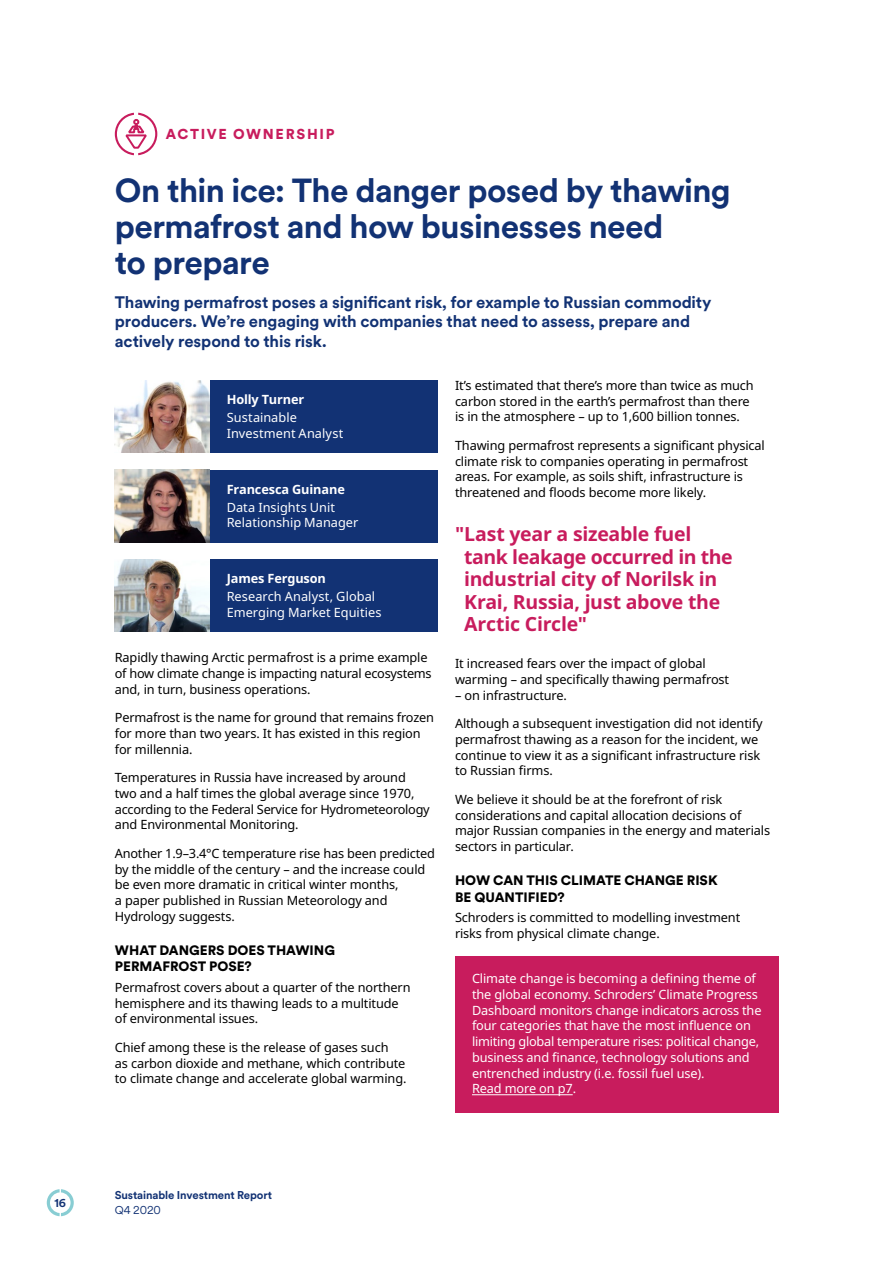
<style>
.page{position:relative;width:893px;height:1263px;background:#fff}
.page>*{position:absolute;margin:0;border:0;box-sizing:border-box;transform-origin:0 0}
.t1{font:700 33px/36px "Schroders Circular";letter-spacing:-.02em;color:#123274}
.t2{font:700 19.5px/22.5px "Noto Sans";letter-spacing:-.015em;color:#c81c5d}
.t3{font:700 16.5px/19.5px "Schroders Circular";letter-spacing:-.01em;color:#123274}
.t4{font:900 14.25px "Schroders Circular";letter-spacing:.115em;color:#c81c5d}
.t5{font:900 13.5px/16.5px "Schroders Circular";color:#000}
.t6{font:12.75px/15.8px "Noto Sans";letter-spacing:-.01em;color:#000}
.t7{font:12.75px/15.8px "Noto Sans";letter-spacing:-.01em;color:#fff}
.t8{font:700 12.75px "Noto Sans";letter-spacing:-.01em;color:#fff}
.t9{font:700 11.25px "Schroders Circular";letter-spacing:-.01em;color:#123274}
.t10{font:11.25px "Schroders Circular";letter-spacing:-.01em;color:#123274}
</style>
<div class="page">
<svg style="left:115px;top:113px;width:42px;height:42px"></svg>
<div style="left:210px;top:381px;width:228px;height:72px;background:#123274"></div>
<div style="left:210px;top:470px;width:228px;height:72px;background:#123274"></div>
<div style="left:210px;top:559px;width:228px;height:72px;background:#123274"></div>
<img style="left:115px;top:381px;width:95px;height:72px">
<img style="left:115px;top:470px;width:95px;height:72px">
<img style="left:115px;top:559px;width:95px;height:72px">
<div style="left:455px;top:957px;width:323px;height:156px;background:#c81c5d"></div>
<hr style="left:472px;top:1094px;width:101px;height:1px;background:#fff">
<svg style="left:47px;top:1189px;width:27px;height:27px"></svg>
<p class="t9" style="left:55px;top:1195px;width:13px">16</p>
<p class="t4" style="left:166px;top:124px;width:170px">ACTIVE OWNERSHIP</p>
<h1 class="t1" style="left:115px;top:171px;width:617px">On thin ice: The danger posed by thawing permafrost and how businesses need<br>to prepare</h1>
<p class="t3" style="left:115px;top:291px;width:598px">Thawing permafrost poses a significant risk, for example to Russian commodity producers. We’re engaging with companies that need to assess, prepare and actively respond to this risk.</p>
<p class="t8" style="left:227px;top:391px;width:79px">Holly Turner</p>
<p class="t7" style="left:227px;top:410px;width:118px">Sustainable<br>Investment Analyst</p>
<p class="t8" style="left:227px;top:480px;width:120px">Francesca Guinane</p>
<p class="t7" style="left:227px;top:499px;width:133px">Data Insights Unit<br>Relationship Manager</p>
<p class="t8" style="left:227px;top:569px;width:101px">James Ferguson</p>
<p class="t7" style="left:227px;top:589px;width:156px">Research Analyst, Global<br>Emerging Market Equities</p>
<p class="t6" style="left:115px;top:650px;width:318px">Rapidly thawing Arctic permafrost is a prime example of how climate change is impacting natural ecosystems and, in turn, business operations.</p>
<p class="t6" style="left:115px;top:710px;width:321px">Permafrost is the name for ground that remains frozen for more than two years. It has existed in this region for millennia.</p>
<p class="t6" style="left:115px;top:770px;width:316px">Temperatures in Russia have increased by around two and a half times the global average since 1970, according to the Federal Service for Hydrometeorology and Environmental Monitoring.</p>
<p class="t6" style="left:115px;top:846px;width:322px">Another 1.9–3.4°С temperature rise has been predicted by the middle of the century – and the increase could be even more dramatic in critical winter months,<br>a paper published in Russian Meteorology and Hydrology suggests.</p>
<p class="t5" style="left:115px;top:941px;width:222px">WHAT DANGERS DOES THAWING<br>PERMAFROST POSE?</p>
<p class="t6" style="left:115px;top:980px;width:297px">Permafrost covers about a quarter of the northern hemisphere and its thawing leads to a multitude of environmental issues.</p>
<p class="t6" style="left:115px;top:1040px;width:293px">Chief among these is the release of gases such<br>as carbon dioxide and methane, which contribute to climate change and accelerate global warming.</p>
<p class="t6" style="left:455px;top:378px;width:300px">It’s estimated that there’s more than twice as much carbon stored in the earth’s permafrost than there is in the atmosphere – up to 1,600 billion tonnes.</p>
<p class="t6" style="left:455px;top:438px;width:311px">Thawing permafrost represents a significant physical climate risk to companies operating in permafrost areas. For example, as soils shift, infrastructure is threatened and floods become more likely.</p>
<h2 class="t2" style="left:464px;top:522px;width:270px;text-indent:-9px">"Last year a sizeable fuel tank leakage occurred in the industrial city of Norilsk in<br>Krai, Russia, just above the<br>Arctic Circle"</h2>
<p class="t6" style="left:455px;top:656px;width:276px">It increased fears over the impact of global warming – and specifically thawing permafrost</p>
<p class="t6" style="left:455px;top:687px;width:113px">– on infrastructure.</p>
<p class="t6" style="left:455px;top:716px;width:309px">Although a subsequent investigation did not identify permafrost thawing as a reason for the incident, we continue to view it as a significant infrastructure risk to Russian firms.</p>
<p class="t6" style="left:455px;top:792px;width:317px">We believe it should be at the forefront of risk considerations and capital allocation decisions of major Russian companies in the energy and materials sectors in particular.</p>
<p class="t5" style="left:455px;top:871px;width:264px">HOW CAN THIS CLIMATE CHANGE RISK<br>BE QUANTIFIED?</p>
<p class="t6" style="left:455px;top:910px;width:287px">Schroders is committed to modelling investment risks from physical climate change.</p>
<p class="t7" style="left:472px;top:971px;width:291px">Climate change is becoming a defining theme of the global economy. Schroders’ Climate Progress Dashboard monitors change indicators across the four categories that have the most influence on limiting global temperature rises: political change, business and finance, technology solutions and entrenched industry (i.e. fossil fuel use).<br>Read more on p7.</p>
<p class="t9" style="left:115px;top:1188px;width:159px">Sustainable Investment Report</p>
<p class="t10" style="left:115px;top:1203px;width:48px">Q4 2020</p>
</div>
